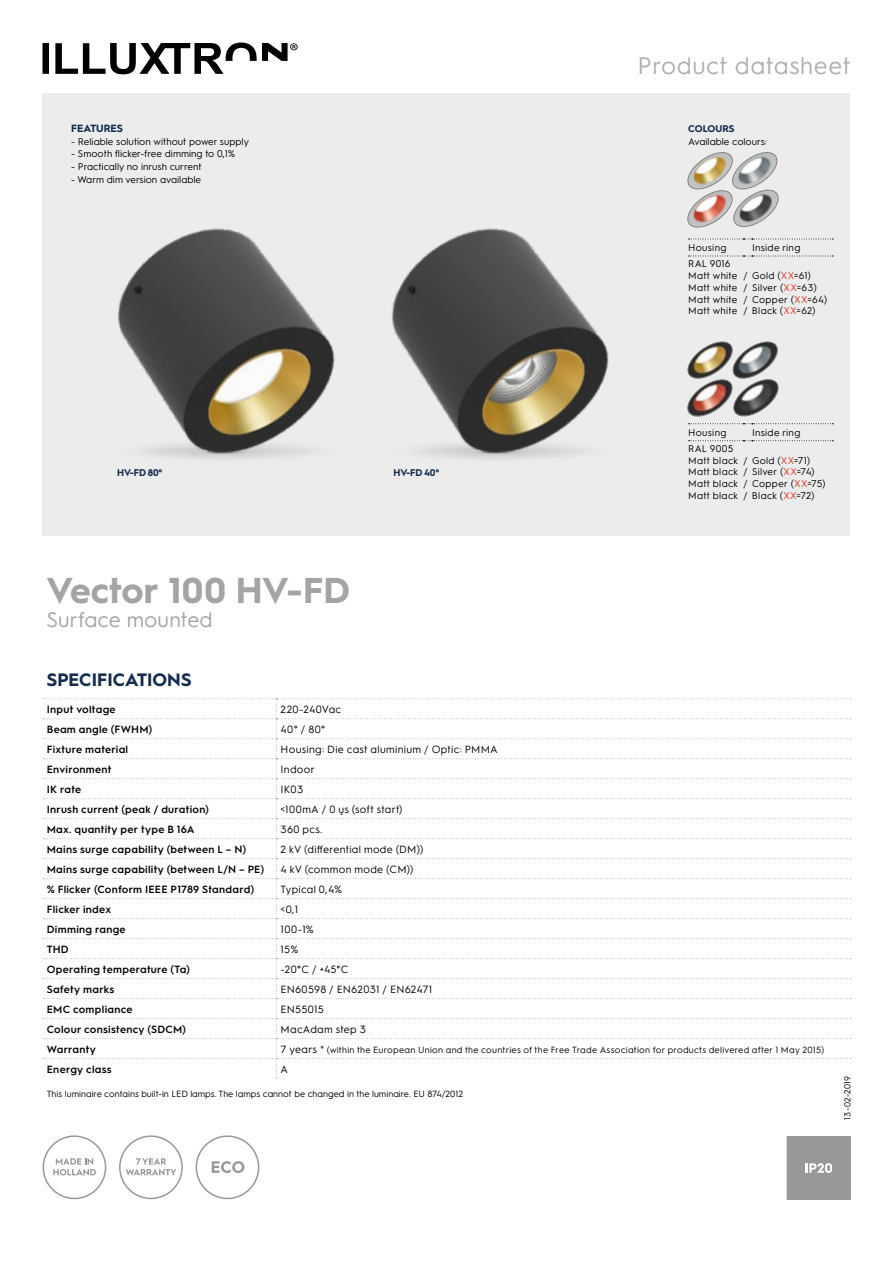
<style>
.page{position:relative;width:893px;height:1263px;background:#fff}
.page>*{position:absolute;margin:0;border:0;box-sizing:border-box;transform-origin:0 0}
.t1{font:700 36px "Hurme Geometric Sans 1";color:#a3a4a4}
.t2{font:24px "Hurme Geometric Sans 1";letter-spacing:.025em;color:#afafb0}
.t3{font:21px "Hurme Geometric Sans 1";color:#a3a4a4}
.t4{font:700 18px "Hurme Geometric Sans 1";letter-spacing:.005em;color:#152c4d}
.t5{font:600 10.5px "Hurme Geometric Sans 1";letter-spacing:.025em;color:#000}
.t6{font:10.5px "Hurme Geometric Sans 1";letter-spacing:.025em;color:#000}
.t7{font:700 10.5px "Hurme Geometric Sans 1";color:#152c4d}
.t8{font:9.75px/11.9px "Hurme Geometric Sans 1";letter-spacing:.02em;color:#000}
.t9{font:9.75px "Hurme Geometric Sans 1";color:#000}
.t10{font:700 9.75px "Hurme Geometric Sans 1";letter-spacing:-.02em;color:#152c4d}
.t11{font:700 9.75px "Hurme Geometric Sans 1";color:#152c4d}
.t12{font:9px "Hurme Geometric Sans 1";letter-spacing:.03em;color:#000}
.t13{font:9px "Hurme Geometric Sans 1";color:#000}
.t14{font:8.7px "Hurme Geometric Sans 1";letter-spacing:.025em;color:#000}
.s1{color:#dc291a}
.s2{font-size:10.5px}
</style>
<div class="page">
<div style="left:43px;top:94px;width:807px;height:442px;background:#ececec"></div>
<svg style="left:43px;top:43px;width:255px;height:31px"></svg>
<svg style="left:212px;top:1161px;width:32px;height:12px"></svg>
<div style="left:196px;top:1135px;width:63px;height:64px;border:2px solid #989898;border-radius:50%"></div>
<div style="left:787px;top:1136px;width:63px;height:64px;background:#989898"></div>
<svg style="left:53px;top:1158px;width:43px;height:17px"></svg>
<div style="left:43px;top:1135px;width:63px;height:64px;border:2px solid #989898;border-radius:50%"></div>
<svg style="left:126px;top:1158px;width:50px;height:17px"></svg>
<div style="left:119px;top:1135px;width:64px;height:64px;border:2px solid #989898;border-radius:50%"></div>
<svg style="left:43px;top:698px;width:808px;height:381px"></svg>
<div style="left:842px;top:1071px;width:8px;height:52px;background:#fff"></div>
<svg style="left:722px;top:239px;width:111px;height:1px"></svg>
<svg style="left:722px;top:256px;width:111px;height:1px"></svg>
<svg style="left:722px;top:440px;width:111px;height:1px"></svg>
<img style="left:42px;top:223px;width:249px;height:254px">
<img style="left:291px;top:228px;width:431px;height:231px">
<svg style="left:685px;top:339px;width:148px;height:85px"></svg>
<svg style="left:685px;top:152px;width:94px;height:78px"></svg>
<p class="t7" style="left:71px;top:121px;width:53px">FEATURES</p>
<p class="t9" style="left:71px;top:134px;width:179px">- Reliable solution without power supply</p>
<p class="t9" style="left:71px;top:147px;width:166px">- Smooth flicker-free dimming to 0,1%</p>
<p class="t9" style="left:71px;top:160px;width:132px">- Practically no inrush current</p>
<p class="t9" style="left:71px;top:173px;width:132px">- Warm dim version available</p>
<p class="t10" style="left:117px;top:466px;width:47px">HV-FD 80°</p>
<p class="t10" style="left:393px;top:466px;width:47px">HV-FD 40°</p>
<h1 class="t1" style="left:46px;top:565px;width:305px">Vector 100 HV-FD</h1>
<h3 class="t3" style="left:46px;top:605px;width:168px">Surface mounted</h3>
<h2 class="t2" style="left:637px;top:49px;width:215px">Product datasheet</h2>
<p class="t11" style="left:688px;top:122px;width:48px">COLOURS</p>
<p class="t9" style="left:688px;top:135px;width:80px">Available colours:</p>
<p class="t8" style="left:688px;top:241px;width:40px">Housing</p>
<p class="t8" style="left:752px;top:241px;width:50px">Inside ring</p>
<p class="t8" style="left:688px;top:257px;width:140px">RAL 9016<br>Matt white / Gold (<span class="s1">XX</span>=61)<br>Matt white / Silver (<span class="s1">XX</span>=63)<br>Matt white / Copper (<span class="s1">XX</span>=64)<br>Matt white / Black (<span class="s1">XX</span>=62)</p>
<p class="t8" style="left:688px;top:426px;width:40px">Housing</p>
<p class="t8" style="left:752px;top:426px;width:50px">Inside ring</p>
<p class="t8" style="left:688px;top:442px;width:139px">RAL 9005<br>Matt black / Gold (<span class="s1">XX</span>=71)<br>Matt black / Silver (<span class="s1">XX</span>=74)<br>Matt black / Copper (<span class="s1">XX</span>=75)<br>Matt black / Black (<span class="s1">XX</span>=72)</p>
<h3 class="t4" style="left:47px;top:667px;width:146px">SPECIFICATIONS</h3>
<p class="t5" style="left:47px;top:702px;width:70px">Input voltage</p>
<p class="t6" style="left:281px;top:702px;width:62px">220-240Vac</p>
<p class="t5" style="left:47px;top:722px;width:107px">Beam angle (FWHM)</p>
<p class="t6" style="left:281px;top:722px;width:46px">40° / 80°</p>
<p class="t5" style="left:47px;top:742px;width:83px">Fixture material</p>
<p class="t6" style="left:281px;top:742px;width:218px">Housing: Die cast aluminium / Optic: PMMA</p>
<p class="t5" style="left:47px;top:762px;width:66px">Environment</p>
<p class="t6" style="left:281px;top:762px;width:36px">Indoor</p>
<p class="t5" style="left:47px;top:782px;width:36px">IK rate</p>
<p class="t6" style="left:281px;top:782px;width:24px">IK03</p>
<p class="t5" style="left:47px;top:802px;width:164px">Inrush current (peak / duration)</p>
<p class="t6" style="left:281px;top:802px;width:123px">&lt;100mA / 0 ųs (soft start)</p>
<p class="t5" style="left:47px;top:822px;width:149px">Max. quantity per type B 16A</p>
<p class="t6" style="left:281px;top:822px;width:43px">360 pcs.</p>
<p class="t5" style="left:47px;top:842px;width:201px">Mains surge capability (between L – N)</p>
<p class="t6" style="left:281px;top:842px;width:144px">2 kV (differential mode (DM))</p>
<p class="t5" style="left:47px;top:862px;width:219px">Mains surge capability (between L/N – PE)</p>
<p class="t6" style="left:281px;top:862px;width:134px">4 kV (common mode (CM))</p>
<p class="t5" style="left:47px;top:882px;width:209px">% Flicker (Conform IEEE P1789 Standard)</p>
<p class="t6" style="left:281px;top:882px;width:63px">Typical 0,4%</p>
<p class="t5" style="left:47px;top:902px;width:66px">Flicker index</p>
<p class="t6" style="left:281px;top:902px;width:19px">&lt;0,1</p>
<p class="t5" style="left:47px;top:922px;width:80px">Dimming range</p>
<p class="t6" style="left:281px;top:922px;width:35px">100-1%</p>
<p class="t5" style="left:47px;top:942px;width:24px">THD</p>
<p class="t6" style="left:281px;top:942px;width:19px">15%</p>
<p class="t5" style="left:47px;top:962px;width:145px">Operating temperature (Ta)</p>
<p class="t6" style="left:281px;top:962px;width:69px">-20°C / +45°C</p>
<p class="t5" style="left:47px;top:982px;width:69px">Safety marks</p>
<p class="t6" style="left:281px;top:982px;width:153px">EN60598 / EN62031 / EN62471</p>
<p class="t5" style="left:47px;top:1002px;width:87px">EMC compliance</p>
<p class="t6" style="left:281px;top:1002px;width:45px">EN55015</p>
<p class="t5" style="left:47px;top:1022px;width:141px">Colour consistency (SDCM)</p>
<p class="t6" style="left:281px;top:1022px;width:87px">MacAdam step 3</p>
<p class="t5" style="left:47px;top:1042px;width:51px">Warranty</p>
<p class="t12" style="left:281px;top:1043px;width:545px"><span class="s2">7 years *</span> (within the European Union and the countries of the Free Trade Association for products delivered after 1 May 2015)</p>
<p class="t5" style="left:47px;top:1062px;width:67px">Energy class</p>
<p class="t6" style="left:281px;top:1062px;width:9px">A</p>
<p class="t13" style="left:47px;top:1087px;width:418px">This luminaire contains built-in LED lamps. The lamps cannot be changed in the luminaire. EU 874/2012</p>
<p class="t14" style="left:841px;top:1120px;width:46px;rotate:-90deg">13-02-2019</p>
</div>
